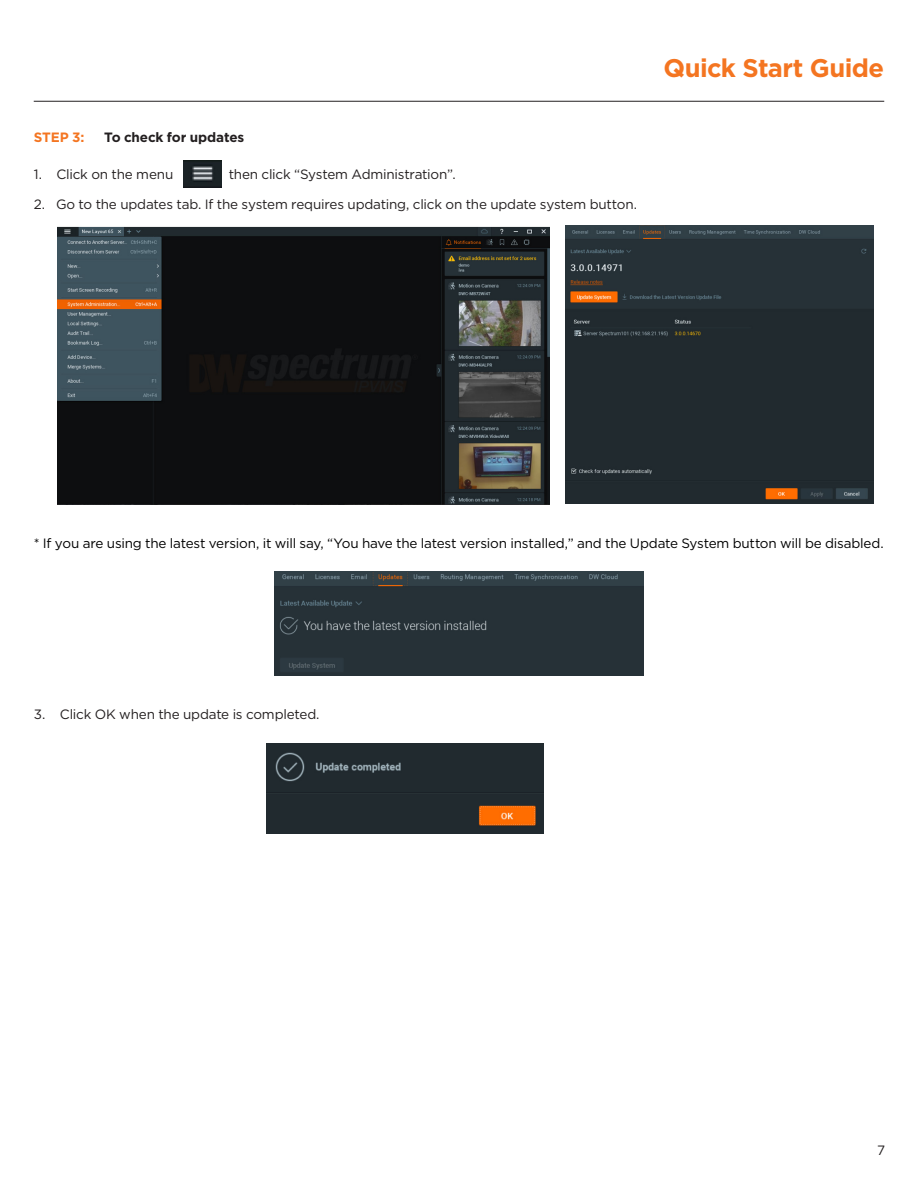
<style>
.page{position:relative;width:918px;height:1188px;background:#fff}
.page>*{position:absolute;margin:0;border:0;box-sizing:border-box;transform-origin:0 0}
.t1{font:700 25.5px "Gotham";letter-spacing:-.025em;color:#f47521}
.t2{font:13.5px "Gotham";letter-spacing:-.015em;color:#231f20}
.t3{font:13.5px "Gotham";letter-spacing:-.015em;color:#000}
.t4{font:700 13.5px "Gotham";letter-spacing:-.01em;color:#231f20}
.t5{font:700 13.5px "Gotham";color:#f47521}
</style>
<div class="page">
<hr style="left:34px;top:101px;width:850px;height:1px;background:#231f20">
<img style="left:267px;top:743px;width:277px;height:91px">
<img style="left:58px;top:226px;width:492px;height:278px">
<img style="left:184px;top:161px;width:38px;height:26px">
<img style="left:565px;top:225px;width:308px;height:279px">
<img style="left:274px;top:571px;width:370px;height:105px">
<p class="t5" style="left:34px;top:128px;width:52px">STEP 3:</p>
<p class="t4" style="left:104px;top:128px;width:142px">To check for updates</p>
<p class="t2" style="left:34px;top:165px;width:141px">1. Click on the menu</p>
<p class="t2" style="left:229px;top:165px;width:229px">then click “System Administration”.</p>
<p class="t2" style="left:34px;top:195px;width:605px">2. Go to the updates tab. If the system requires updating, click on the update system button.</p>
<p class="t1" style="left:663px;top:51px;width:222px">Quick Start Guide</p>
<p class="t3" style="left:34px;top:534px;width:852px">* If you are using the latest version, it will say, “You have the latest version installed,” and the Update System button will be disabled.</p>
<p class="t2" style="left:34px;top:706px;width:287px">3. Click OK when the update is completed.</p>
<p class="t2" style="left:877px;top:1142px;width:10px">7</p>
</div>
